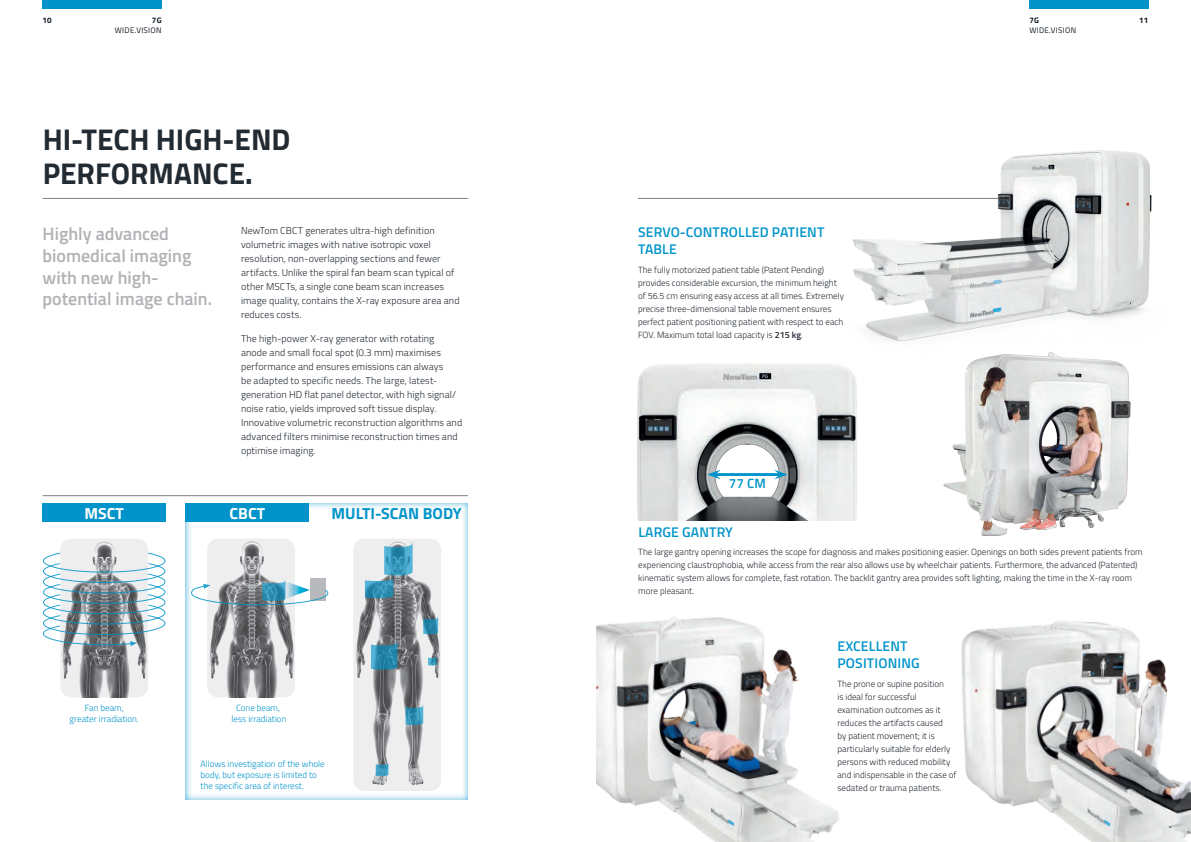
<style>
.page{position:relative;width:1191px;height:842px;background:#fff}
.page>*{position:absolute;margin:0;border:0;box-sizing:border-box;transform-origin:0 0}
._01_titolo{font:700 30px/34px "Titillium";color:#222a32}
._02_sottotitolo{font:600 18px/21.6px "Titillium";color:#b0b2b5}
._07_corpo_testo_desc{font:700 16px "Titillium";color:#0094ca}
._07_corpo_testo_desc-2{font:700 16px "Titillium";color:#fff}
._06_titolo_descrizio{font:600 14px/16.8px "Titillium";letter-spacing:.01em;color:#0094ca}
._06_titolo_descrizio-2{font:600 13.4px "Titillium";color:#0094ca}
.t1{font:300 10px/14px "Titillium";letter-spacing:.005em;color:#222a32}
._07_corpo_testo_desc-3{font:300 9px/13px "Titillium";color:#222a32}
._07_corpo_testo_desc-4{font:300 9px/11px "Titillium";color:#0094ca;text-align:center}
.t2{font:8px "Titillium";letter-spacing:.04em;color:#0d1720}
.t3{font:700 8px "Titillium";letter-spacing:.035em;color:#0d1720}
.s1{font-weight:600}
</style>
<div class="page">
<hr style="left:43px;top:198px;width:425px;height:1px;background:#7d8186">
<hr style="left:638px;top:198px;width:510px;height:1px;background:#7d8186">
<div style="left:43px;top:0;width:119px;height:9px;background:#0094ca"></div>
<div style="left:1029px;top:0;width:119px;height:9px;background:#0094ca"></div>
<div style="left:185px;top:501px;width:284px;height:299px;background:#0094ca;opacity:.75"></div>
<hr style="left:43px;top:495px;width:425px;height:1px;background:#7d8186">
<img style="left:60px;top:539px;width:88px;height:158px">
<svg style="left:43px;top:552px;width:123px;height:94px"></svg>
<img style="left:186px;top:534px;width:146px;height:163px">
<div style="left:310px;top:578px;width:15px;height:23px;background:#b8b9bc"></div>
<svg style="left:191px;top:580px;width:138px;height:26px"></svg>
<div style="left:43px;top:503px;width:123px;height:19px;background:#0094ca"></div>
<img style="left:348px;top:534px;width:98px;height:262px">
<svg style="left:371px;top:641px;width:26px;height:29px"></svg>
<svg style="left:405px;top:704px;width:18px;height:21px"></svg>
<svg style="left:423px;top:616px;width:15px;height:18px"></svg>
<svg style="left:365px;top:541px;width:47px;height:57px;background:#85b3c5"></svg>
<svg style="left:376px;top:763px;width:12px;height:13px"></svg>
<img style="left:637px;top:363px;width:220px;height:157px">
<hr style="left:715px;top:473px;width:64px;height:3px;background:#0094ca">
<svg style="left:707px;top:470px;width:13px;height:9px"></svg>
<svg style="left:774px;top:470px;width:13px;height:9px"></svg>
<svg style="left:428px;top:656px;width:9px;height:9px"></svg>
<img style="left:853px;top:150px;width:299px;height:191px">
<img style="left:596px;top:617px;width:243px;height:225px">
<img style="left:943px;top:351px;width:188px;height:185px">
<img style="left:961px;top:621px;width:230px;height:221px">
<div style="left:186px;top:503px;width:123px;height:19px;background:#0094ca"></div>
<p class="t3" style="left:43px;top:14px;width:11px">10</p>
<p class="t3" style="left:1029px;top:14px;width:11px">7G</p>
<p class="t2" style="left:1029px;top:24px;width:48px">WIDE.VISION</p>
<p class="t3" style="left:152px;top:14px;width:11px">7G</p>
<p class="t2" style="left:115px;top:24px;width:48px">WIDE.VISION</p>
<p class="_01_titolo" style="left:43px;top:121px;width:249px">HI-TECH HIGH-END<br>PERFORMANCE.</p>
<p class="_02_sottotitolo" style="left:43px;top:222px;width:171px">Highly advanced biomedical imaging with new high&shy;potential image chain.</p>
<p class="t1" style="left:241px;top:223px;width:220px">NewTom CBCT generates ultra-high definition volumetric images with native isotropic voxel resolution, non-overlapping sections and fewer artifacts. Unlike the spiral fan beam scan typical of other MSCTs, a single cone beam scan increases image quality, contains the X-ray exposure area and reduces costs.</p>
<p class="t1" style="left:241px;top:331px;width:217px">The high-power X-ray generator with rotating anode and small focal spot (0.3 mm) maximises performance and ensures emissions can always be adapted to specific needs. The large, latest&shy;generation HD flat panel detector, with high signal/ noise ratio, yields improved soft tissue display.</p>
<p class="t1" style="left:241px;top:415px;width:223px">Innovative volumetric reconstruction algorithms and advanced filters minimise reconstruction times and optimise imaging.</p>
<p class="_07_corpo_testo_desc-2" style="left:84px;top:501px;width:41px">MSCT</p>
<p class="_07_corpo_testo_desc-2" style="left:230px;top:501px;width:37px">CBCT</p>
<p class="_07_corpo_testo_desc" style="left:331px;top:501px;width:132px">MULTI-SCAN BODY</p>
<p class="_06_titolo_descrizio" style="left:638px;top:223px;width:188px">SERVO-CONTROLLED PATIENT<br>TABLE</p>
<p class="_07_corpo_testo_desc-3" style="left:638px;top:263px;width:207px">The fully motorized patient table (Patent Pending) provides considerable excursion, the minimum height of 56.5 cm ensuring easy access at all times. Extremely precise three-dimensional table movement ensures perfect patient positioning patient with respect to each FOV. Maximum total load capacity is <span class="s1">215 kg</span>.</p>
<p class="_06_titolo_descrizio-2" style="left:729px;top:473px;width:38px">77 CM</p>
<p class="t3" style="left:1139px;top:14px;width:11px">11</p>
<p class="_07_corpo_testo_desc-4" style="left:70px;top:702px;width:71px">Fan beam,<br>greater irradiation.</p>
<p class="_07_corpo_testo_desc-4" style="left:231px;top:702px;width:56px">Cone beam, less irradiation</p>
<p class="_07_corpo_testo_desc-4" style="left:201px;top:758px;width:126px;text-align:left">Allows investigation of the whole body, but exposure is limited to the specific area of interest.</p>
<p class="_06_titolo_descrizio" style="left:638px;top:523px;width:96px">LARGE GANTRY</p>
<p class="_07_corpo_testo_desc-3" style="left:638px;top:545px;width:506px">The large gantry opening increases the scope for diagnosis and makes positioning easier. Openings on both sides prevent patients from experiencing claustrophobia, while access from the rear also allows use by wheelchair patients. Furthermore, the advanced (Patented) kinematic system allows for complete, fast rotation. The backlit gantry area provides soft lighting, making the time in the X-ray room more pleasant.</p>
<p class="_06_titolo_descrizio" style="left:837px;top:637px;width:84px">EXCELLENT<br>POSITIONING</p>
<p class="_07_corpo_testo_desc-3" style="left:837px;top:677px;width:121px">The prone or supine position<br>is ideal for successful examination outcomes as it reduces the artifacts caused<br>by patient movement; it is particularly suitable for elderly persons with reduced mobility and indispensable in the case of sedated or trauma patients.</p>
</div>
